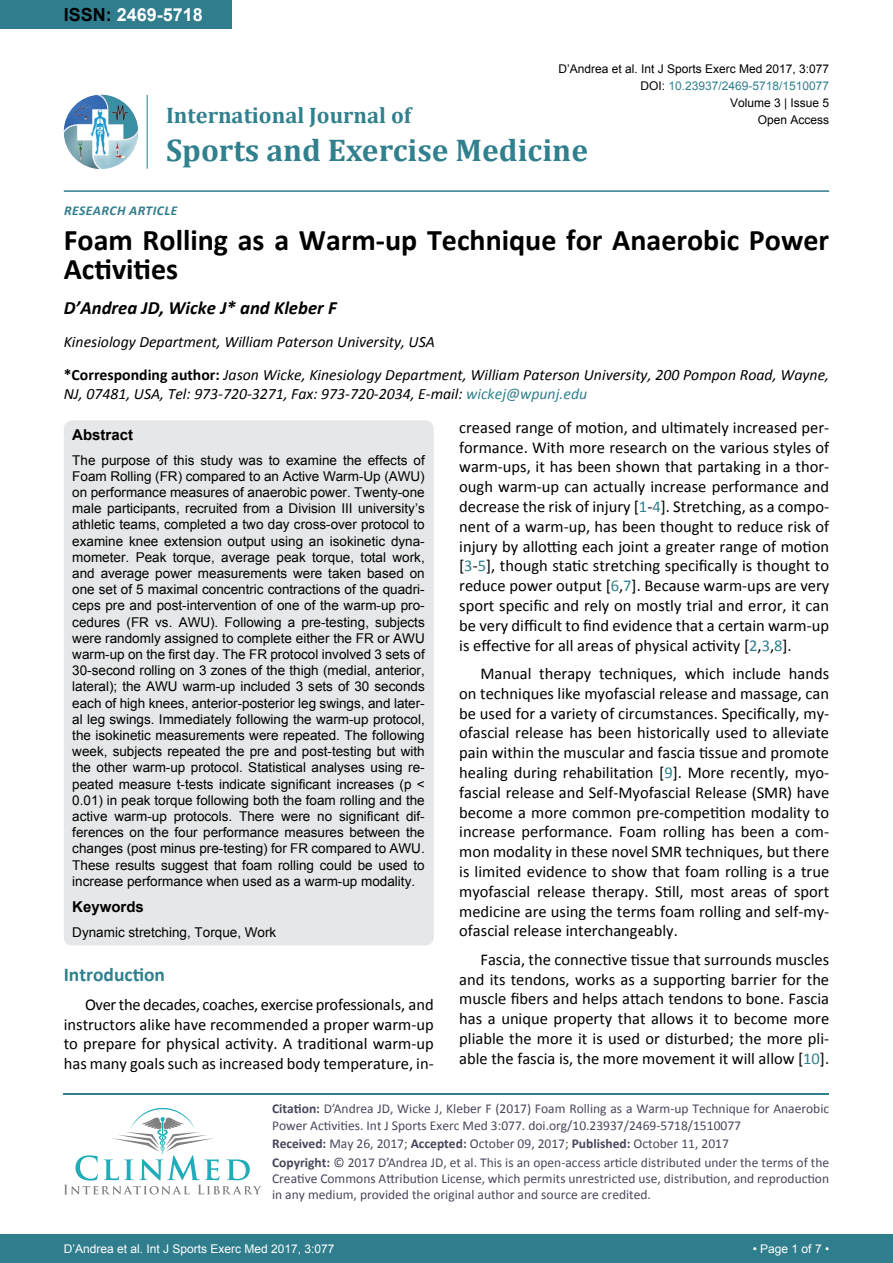
<style>
.page{position:relative;width:893px;height:1263px;background:#fff}
.page>*{position:absolute;margin:0;border:0;box-sizing:border-box;transform-origin:0 0}
.t1{font:700 31.5px "Cambria";color:#30808d}
.t2{font:700 30px/28.8px "Calibri";color:#000}
.t3{font:700 22.5px "Cambria";color:#30808d}
.t4{font:700 19.5px "Calibri";color:#30808d}
.t5{font:italic 700 18.75px "Calibri";color:#000}
.t6{font:700 18px "Arial";color:#fff}
.t7{font:16.5px/19.8px "Calibri";color:#000;text-align:justify}
.t8{font:italic 15.75px/33px "Calibri";color:#000}
.t9{font:700 15px "Arial";color:#000}
.t10{font:13.5px/16.2px "Arial";color:#000;text-align:justify}
.t11{font:13.5px/16.2px "Calibri";color:#47475c}
.t12{font:italic 700 13.5px "Calibri";letter-spacing:.04em;color:#307d8d}
.t13{font:12px "Arial";color:#000}
.t14{font:12px "Arial";color:#fff}
.t15{font:12px "Arial";color:#30808d}
.s1{color:#000}
.s2{font-weight:700;font-style:normal}
.s3{color:#30808d}
.s4{font-weight:700}
</style>
<div class="page">
<hr style="left:64px;top:1093px;width:765px;height:2px;background:#30808d">
<svg style="left:64px;top:1108px;width:197px;height:86px"></svg>
<div style="left:0;top:1234px;width:893px;height:29px;background:#307d8d"></div>
<div style="left:0;top:0;width:231px;height:28px;background:#307d8d"></div>
<img style="left:64px;top:95px;width:74px;height:74px;border-radius:37px">
<hr style="left:147px;top:95px;width:1px;height:74px;background:#307d8d">
<hr style="left:64px;top:190px;width:765px;height:2px;background:#307d8d">
<div style="left:64px;top:420px;width:370px;height:525px;background:#e6e7e8;border-radius:9px"></div>
<p class="t6" style="left:64px;top:2px;width:141px"><span class="s1">ISSN:</span> 2469-5718</p>
<p class="t13" style="left:558px;top:60px;width:272px">D’Andrea et al. Int J Sports Exerc Med 2017, 3:077</p>
<p class="t13" style="left:730px;top:95px;width:101px">Volume 3 | Issue 5</p>
<p class="t15" style="left:640px;top:78px;width:190px"><span class="s1">DOI:</span> 10.23937/2469-5718/1510077</p>
<h3 class="t3" style="left:166px;top:100px;width:247px">International Journal of</h3>
<h1 class="t1" style="left:166px;top:128px;width:423px">Sports and Exercise Medicine</h1>
<p class="t13" style="left:758px;top:112px;width:73px">Open Access</p>
<p class="t12" style="left:64px;top:202px;width:115px">Research Ar ticle</p>
<h2 class="t2" style="left:64px;top:224px;width:767px">Foam Rolling as a Warm-up Technique for Anaerobic Power<br>Activities</h2>
<p class="t5" style="left:64px;top:296px;width:274px">D’Andrea JD, Wicke J* and Kleber F</p>
<p class="t8" style="left:64px;top:325px;width:767px">Kinesiology Department, William Paterson University, USA<br><span class="s2">*Corresponding author:</span> Jason Wicke, Kinesiology Department, William Paterson University, 200 Pompon Road, Wayne,</p>
<p class="t8" style="left:64px;top:377px;width:525px">NJ, 07481, USA, Tel: 973-720-3271, Fax: 973-720-2034, E-mail: <span class="s3">wickej@wpunj.edu</span></p>
<p class="t7" style="left:459px;top:417px;width:371px">creased range of motion, and ultimately increased per&shy;formance. With more research on the various styles of warm-ups, it has been shown that partaking in a thor&shy;ough warm-up can actually increase performance and decrease the risk of injury [<span class="s3">1</span>-<span class="s3">4</span>]. Stretching, as a compo&shy;nent of a warm-up, has been thought to reduce risk of injury by allotting each joint a greater range of motion [<span class="s3">3</span>-<span class="s3">5</span>], though static stretching specifically is thought to reduce power output [<span class="s3">6</span>,<span class="s3">7</span>]. Because warm-ups are very sport specific and rely on mostly trial and error, it can be very difficult to find evidence that a certain warm-up is effective for all areas of physical activity [<span class="s3">2</span>,<span class="s3">3</span>,<span class="s3">8</span>].</p>
<p class="t7" style="left:459px;top:664px;width:371px;text-indent:21px">Manual therapy techniques, which include hands on techniques like myofascial release and massage, can be used for a variety of circumstances. Specifically, my&shy;ofascial release has been historically used to alleviate pain within the muscular and fascia tissue and promote healing during rehabilitation [<span class="s3">9</span>]. More recently, myo&shy;fascial release and Self-Myofascial Release (SMR) have become a more common pre-competition modality to increase performance. Foam rolling has been a com&shy;mon modality in these novel SMR techniques, but there is limited evidence to show that foam rolling is a true myofascial release therapy. Still, most areas of sport medicine are using the terms foam rolling and self-my&shy;ofascial release interchangeably.</p>
<p class="t7" style="left:459px;top:949px;width:371px;text-indent:21px">Fascia, the connective tissue that surrounds muscles and its tendons, works as a supporting barrier for the muscle fibers and helps attach tendons to bone. Fascia has a unique property that allows it to become more pliable the more it is used or disturbed; the more pli&shy;able the fascia is, the more movement it will allow [<span class="s3">10</span>].</p>
<p class="t9" style="left:72px;top:425px;width:62px">Abstract</p>
<p class="t10" style="left:72px;top:452px;width:354px">The purpose of this study was to examine the effects of Foam Rolling (FR) compared to an Active Warm-Up (AWU) on performance measures of anaerobic power. Twenty-one male participants, recruited from a Division III university’s athletic teams, completed a two day cross-over protocol to examine knee extension output using an isokinetic dyna&shy;mometer. Peak torque, average peak torque, total work, and average power measurements were taken based on one set of 5 maximal concentric contractions of the quadri&shy;ceps pre and post-intervention of one of the warm-up pro&shy;cedures (FR vs. AWU). Following a pre-testing, subjects were randomly assigned to complete either the FR or AWU warm-up on the first day. The FR protocol involved 3 sets of 30-second rolling on 3 zones of the thigh (medial, anterior, lateral); the AWU warm-up included 3 sets of 30 seconds each of high knees, anterior-posterior leg swings, and later&shy;al leg swings. Immediately following the warm-up protocol, the isokinetic measurements were repeated. The following week, subjects repeated the pre and post-testing but with the other warm-up protocol. Statistical analyses using re&shy;peated measure t-tests indicate significant increases (p &lt; 0.01) in peak torque following both the foam rolling and the active warm-up protocols. There were no significant dif&shy;ferences on the four performance measures between the changes (post minus pre-testing) for FR compared to AWU.<br>These results suggest that foam rolling could be used to increase performance when used as a warm-up modality.</p>
<p class="t9" style="left:72px;top:897px;width:73px">Keywords</p>
<p class="t10" style="left:72px;top:924px;width:206px">Dynamic stretching, Torque, Work</p>
<p class="t4" style="left:64px;top:963px;width:103px">Introduction</p>
<p class="t7" style="left:64px;top:994px;width:371px;text-indent:21px">Over the decades, coaches, exercise professionals, and instructors alike have recommended a proper warm-up to prepare for physical activity. A traditional warm-up has many goals such as increased body temperature, in-</p>
<p class="t11" style="left:272px;top:1101px;width:559px"><span class="s4">Citation:</span> D’Andrea JD, Wicke J, Kleber F (2017) Foam Rolling as a Warm-up Technique for Anaerobic<br>Power Activities. Int J Sports Exerc Med 3:077. doi.org/10.23937/2469-5718/1510077</p>
<p class="t11" style="left:272px;top:1134px;width:559px;line-height:18.6px"><span class="s4">Received:</span> May 26, 2017; <span class="s4">Accepted:</span> October 09, 2017; <span class="s4">Published:</span> October 11, 2017<br><span class="s4">Copyright:</span> © 2017 D’Andrea JD, et al. This is an open-access article distributed under the terms of the</p>
<p class="t11" style="left:272px;top:1170px;width:559px">Creative Commons Attribution License, which permits unrestricted use, distribution, and reproduction in any medium, provided the original author and source are credited.</p>
<p class="t14" style="left:64px;top:1241px;width:272px">D’Andrea et al. Int J Sports Exerc Med 2017, 3:077</p>
<p class="t14" style="left:753px;top:1241px;width:78px">• Page 1 of 7 •</p>
</div>
